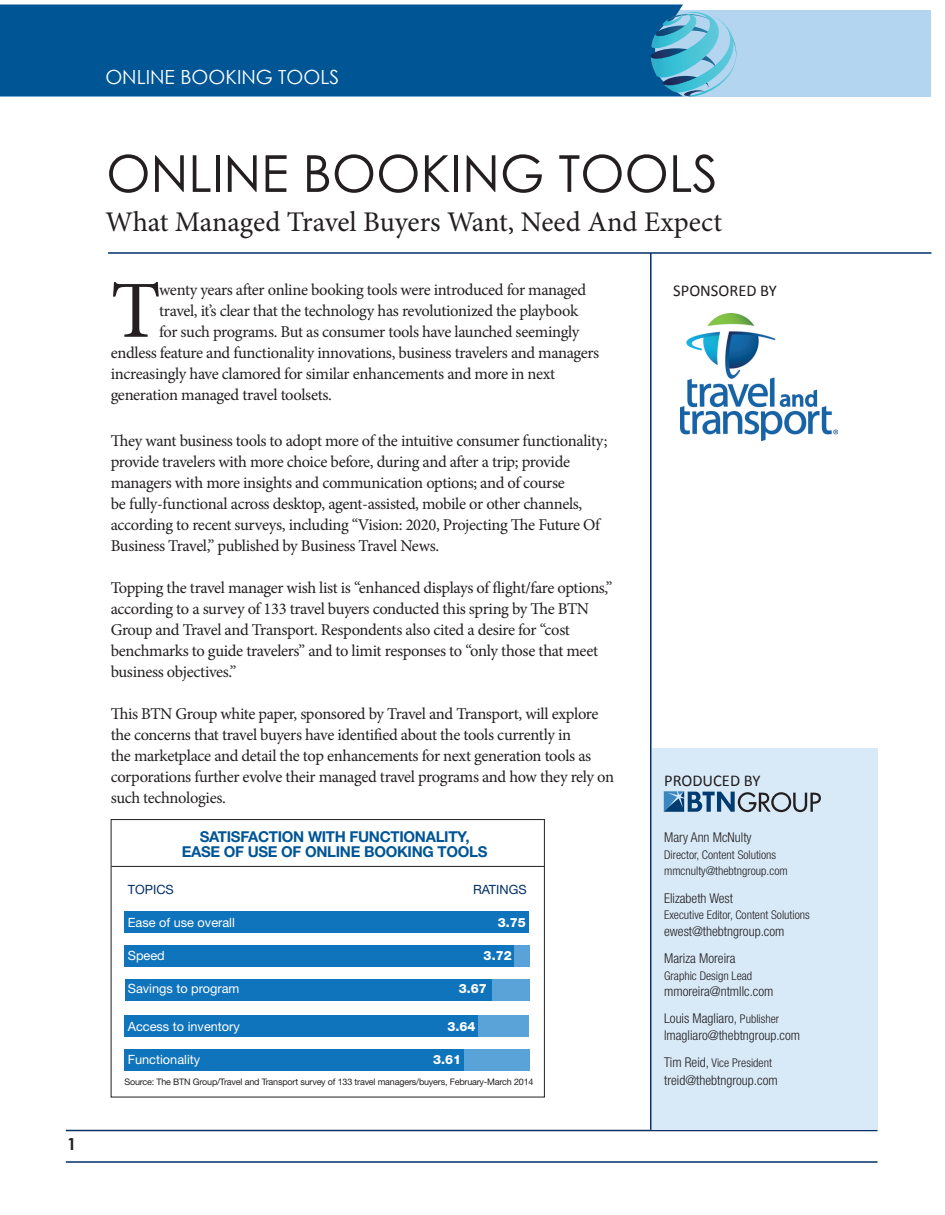
<style>
.page{position:relative;width:945px;height:1215px;background:#fff}
.page>*{position:absolute;margin:0;border:0;box-sizing:border-box;transform-origin:0 0}
.t1{font:81.15px "Minion Pro";color:#231f20}
.t2{font:51px "Century Gothic";color:#231f20}
.t3{font:28.5px "Minion Pro";letter-spacing:-.005em;color:#231f20}
.t4{font:19.5px "Century Gothic";color:#fff}
.t5{font:16.5px/21px "Minion Pro";letter-spacing:-.025em;color:#231f20}
.t6{font:16.5px "Calibri";color:#231f20}
.t7{font:700 16.5px "Century Gothic";color:#231f20}
.t8{font:700 15px/15px "Helvetica Neue LT Std";letter-spacing:-.02em;color:#005595}
.t9{font:300 condensed 13.5px/27.3px "Helvetica Neue LT Std";color:#231f20}
.t10{font:12.75px "Helvetica Neue LT Std";color:#fff}
.t11{font:800 12.75px "Helvetica Neue LT Std";color:#fff}
.t12{font:12.75px "Helvetica Neue LT Std";color:#003067}
.t13{font:300 condensed 12px/16.5px "Helvetica Neue LT Std";color:#231f20}
.t14{font:9px "Helvetica Neue LT Std";letter-spacing:-.02em;color:#231f20}
.s1{font-size:12px}
.s2{font-size:13.5px}
</style>
<div class="page">
<hr style="left:66px;top:1130px;width:812px;height:1px;background:#003067">
<hr style="left:66px;top:1161px;width:812px;height:2px;background:#003067">
<div style="left:0;top:10px;width:932px;height:86px;background:#b4d5f0"></div>
<div style="left:0;top:5px;width:683px;height:91px;background:#005595"></div>
<svg style="left:651px;top:8px;width:105px;height:89px"></svg>
<div style="left:652px;top:748px;width:226px;height:382px;background:#d8e9f7"></div>
<svg style="left:664px;top:791px;width:157px;height:21px"></svg>
<hr style="left:108px;top:252px;width:824px;height:2px;background:#003067">
<img style="left:680px;top:314px;width:158px;height:127px">
<div style="left:111px;top:819px;width:434px;height:278px;border:1px solid #231f20"></div>
<hr style="left:111px;top:866px;width:433px;height:1px;background:#231f20">
<div style="left:125px;top:945px;width:404px;height:22px;background:#59a3d9"></div>
<div style="left:125px;top:980px;width:405px;height:21px;background:#59a3d9"></div>
<div style="left:124px;top:1015px;width:405px;height:21px;background:#59a3d9"></div>
<div style="left:125px;top:1049px;width:405px;height:22px;background:#59a3d9"></div>
<div style="left:125px;top:1049px;width:339px;height:22px;background:#1074bc"></div>
<div style="left:125px;top:1015px;width:353px;height:21px;background:#1074bc"></div>
<div style="left:125px;top:980px;width:367px;height:21px;background:#1074bc"></div>
<div style="left:125px;top:945px;width:389px;height:22px;background:#1074bc"></div>
<div style="left:125px;top:911px;width:404px;height:21px;background:#1074bc"></div>
<hr style="left:650px;top:253px;width:2px;height:877px;background:#003067">
<p class="t7" style="left:67px;top:1134px;width:11px">1</p>
<p class="t4" style="left:105px;top:65px;width:235px">ONLINE BOOKING TOOLS</p>
<h2 class="t2" style="left:106px;top:142px;width:613px">ONLINE BOOKING TOOLS</h2>
<h3 class="t3" style="left:105px;top:203px;width:618px">What Managed Travel Buyers Want, Need And Expect</h3>
<h1 class="t1" style="left:111px;top:257px;width:52px">T</h1>
<p class="t5" style="left:159px;top:279px;width:429px">wenty years after online booking tools were introduced for managed</p>
<p class="t5" style="left:159px;top:300px;width:421px">travel, it’s clear that the technology has revolutionized the playbook</p>
<p class="t5" style="left:159px;top:321px;width:422px">for such programs. But as consumer tools have launched seemingly</p>
<p class="t5" style="left:111px;top:342px;width:490px">endless feature and functionality innovations, business travelers and managers</p>
<p class="t5" style="left:111px;top:363px;width:446px">increasingly have clamored for similar enhancements and more in next</p>
<p class="t5" style="left:111px;top:384px;width:223px">generation managed travel toolsets.</p>
<p class="t5" style="left:111px;top:430px;width:498px">They want business tools to adopt more of the intuitive consumer functionality; provide travelers with more choice before, during and after a trip; provide managers with more insights and communication options; and of course<br>be fully-functional across desktop, agent-assisted, mobile or other channels, according to recent surveys, including “Vision: 2020, Projecting The Future Of Business Travel,” published by Business Travel News.</p>
<p class="t5" style="left:111px;top:577px;width:503px">Topping the travel manager wish list is “enhanced displays of flight/fare options,” according to a survey of 133 travel buyers conducted this spring by The BTN Group and Travel and Transport. Respondents also cited a desire for “cost benchmarks to guide travelers” and to limit responses to “only those that meet business objectives.”</p>
<p class="t5" style="left:111px;top:703px;width:505px">This BTN Group white paper, sponsored by Travel and Transport, will explore the concerns that travel buyers have identified about the tools currently in<br>the marketplace and detail the top enhancements for next generation tools as corporations further evolve their managed travel programs and how they rely on such technologies.</p>
<p class="t8" style="left:182px;top:829px;width:289px;text-indent:18px">SATISFACTION WITH FUNCTIONALITY,<br>EASE OF USE</p>
<p class="t8" style="left:281px;top:844px;width:207px">OF ONLINE BOOKING TOOLS</p>
<p class="t12" style="left:128px;top:882px;width:69px">topics</p>
<p class="t12" style="left:473px;top:882px;width:37px">ratings</p>
<p class="t10" style="left:128px;top:915px;width:109px">Ease of use overall</p>
<p class="t11" style="left:498px;top:915px;width:30px">3.75</p>
<p class="t10" style="left:128px;top:948px;width:39px">Speed</p>
<p class="t11" style="left:484px;top:948px;width:30px">3.72</p>
<p class="t10" style="left:128px;top:981px;width:113px">Savings to program</p>
<p class="t11" style="left:459px;top:981px;width:30px">3.67</p>
<p class="t10" style="left:128px;top:1019px;width:114px">Access to inventory</p>
<p class="t11" style="left:447px;top:1019px;width:30px">3.64</p>
<p class="t10" style="left:128px;top:1052px;width:74px">Functionality</p>
<p class="t11" style="left:433px;top:1052px;width:30px">3.61</p>
<p class="t14" style="left:124px;top:1076px;width:411px">Source: The BTN Group/Travel and Transport survey of 133 travel managers/buyers, February-March 2014</p>
<p class="t6" style="left:673px;top:280px;width:105px">SPONSORED BY</p>
<p class="t6" style="left:664px;top:771px;width:98px">PRODUCED BY</p>
<p class="t9" style="left:664px;top:824px;width:89px">Mary Ann McNulty</p>
<p class="t13" style="left:664px;top:846px;width:125px">Director, Content Solutions mmcnulty@thebtngroup.com</p>
<p class="t9" style="left:664px;top:884px;width:70px">Elizabeth West</p>
<p class="t13" style="left:664px;top:907px;width:147px">Executive Editor, Content Solutions</p>
<p class="t9" style="left:664px;top:917px;width:122px">ewest@thebtngroup.com<br>Mariza Moreira</p>
<p class="t13" style="left:664px;top:967px;width:90px">Graphic Design Lead</p>
<p class="t9" style="left:664px;top:978px;width:117px">mmoreira@ntmllc.com<br>Louis Magliaro, <span class="s1">Publisher</span></p>
<p class="t9" style="left:664px;top:1021px;width:137px">lmagliaro@thebtngroup.com</p>
<p class="t13" style="left:664px;top:1055px;width:109px"><span class="s2">Tim Reid,</span> Vice President</p>
<p class="t9" style="left:664px;top:1067px;width:115px">treid@thebtngroup.com</p>
</div>
